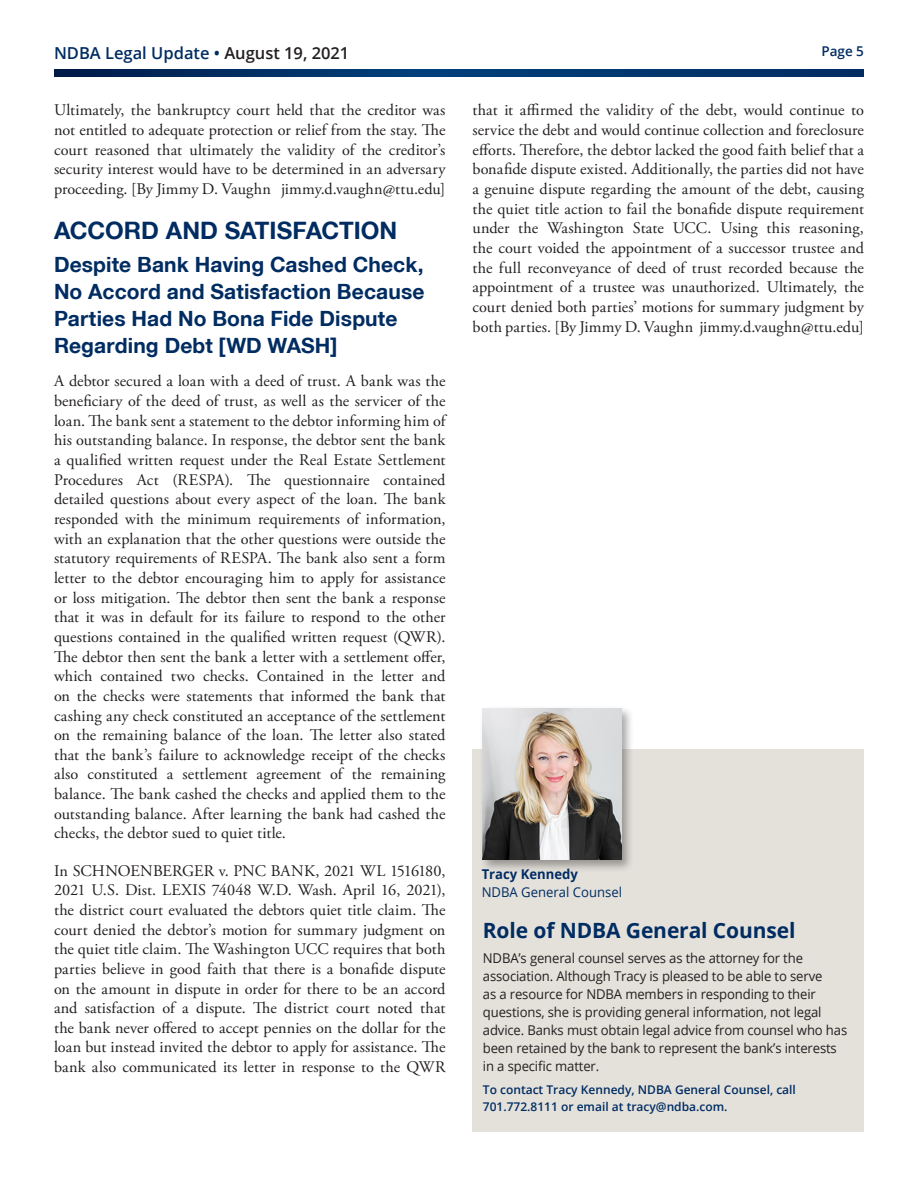
<style>
.page{position:relative;width:918px;height:1188px;background:#fff}
.page>*{position:absolute;margin:0;border:0;box-sizing:border-box;transform-origin:0 0}
.t1{font:700 24px "Helvetica Neue";color:#002c62}
.t2{font:700 21px/27px "Helvetica Neue";letter-spacing:.005em;color:#002c62}
.t3{font:700 21px "Open Sans";letter-spacing:-.005em;color:#002c62}
.t4{font:600 16.5px "Open Sans";color:#002c62}
.t5{font:16.2px/19.6px "Adobe Garamond Pro";letter-spacing:.005em;color:#231f20;text-align:justify}
.t6{font:13.5px/18px "Open Sans";letter-spacing:-.01em;color:#231f20}
.t7{font:13.5px "Open Sans";color:#002c62}
.t8{font:700 13.5px "Open Sans";color:#002c62}
.t9{font:600 13.5px "Open Sans";color:#002c62}
.t10{font:600 12px/16.5px "Open Sans";color:#002c62}
.s1{color:#231f20}
</style>
<div class="page">
<svg style="left:54px;top:69px;width:810px;height:8px;background:#003269"></svg>
<div style="left:472px;top:749px;width:392px;height:382px;background:#e4e1db"></div>
<div style="left:479px;top:705px;width:155px;height:168px;background:#231f20;opacity:.4"></div>
<img style="left:483px;top:708px;width:139px;height:152px">
<p class="t4" style="left:54px;top:41px;width:297px">NDBA Legal Update • <span class="s1">August 19, 2021</span></p>
<p class="t9" style="left:821px;top:42px;width:44px">Page 5</p>
<p class="t5" style="left:54px;top:101px;width:393px">Ultimately, the bankruptcy court held that the creditor was not entitled to adequate protection or relief from the stay. The court reasoned that ultimately the validity of the creditor’s security interest would have to be determined in an adversary proceeding. [By Jimmy D. Vaughn jimmy.d.vaughn@ttu.edu]</p>
<h1 class="t1" style="left:54px;top:219px;width:345px">ACCORD AND SATISFACTION</h1>
<p class="t2" style="left:54px;top:253px;width:372px">Despite Bank Having Cashed Check,<br>No Accord and Satisfaction Because<br>Parties Had No Bona Fide Dispute<br>Regarding Debt [WD WASH]</p>
<p class="t5" style="left:54px;top:372px;width:393px">A debtor secured a loan with a deed of trust. A bank was the beneficiary of the deed of trust, as well as the servicer of the loan. The bank sent a statement to the debtor informing him of his outstanding balance. In response, the debtor sent the bank a qualified written request under the Real Estate Settlement Procedures Act (RESPA). The questionnaire contained detailed questions about every aspect of the loan. The bank responded with the minimum requirements of information, with an explanation that the other questions were outside the statutory requirements of RESPA. The bank also sent a form letter to the debtor encouraging him to apply for assistance or loss mitigation. The debtor then sent the bank a response that it was in default for its failure to respond to the other questions contained in the qualified written request (QWR).<br>The debtor then sent the bank a letter with a settlement offer, which contained two checks. Contained in the letter and on the checks were statements that informed the bank that cashing any check constituted an acceptance of the settlement on the remaining balance of the loan. The letter also stated that the bank’s failure to acknowledge receipt of the checks also constituted a settlement agreement of the remaining balance. The bank cashed the checks and applied them to the outstanding balance. After learning the bank had cashed the checks, the debtor sued to quiet title.</p>
<p class="t5" style="left:54px;top:861px;width:393px">In SCHNOENBERGER v. PNC BANK, 2021 WL 1516180, 2021 U.S. Dist. LEXIS 74048 W.D. Wash. April 16, 2021), the district court evaluated the debtors quiet title claim. The court denied the debtor’s motion for summary judgment on the quiet title claim. The Washington UCC requires that both parties believe in good faith that there is a bonafide dispute on the amount in dispute in order for there to be an accord and satisfaction of a dispute. The district court noted that the bank never offered to accept pennies on the dollar for the loan but instead invited the debtor to apply for assistance. The bank also communicated its letter in response to the QWR</p>
<p class="t5" style="left:472px;top:101px;width:393px">that it affirmed the validity of the debt, would continue to service the debt and would continue collection and foreclosure efforts. Therefore, the debtor lacked the good faith belief that a bonafide dispute existed. Additionally, the parties did not have a genuine dispute regarding the amount of the debt, causing the quiet title action to fail the bonafide dispute requirement under the Washington State UCC. Using this reasoning, the court voided the appointment of a successor trustee and the full reconveyance of deed of trust recorded because the appointment of a trustee was unauthorized. Ultimately, the court denied both parties’ motions for summary judgment by both parties. [By Jimmy D. Vaughn jimmy.d.vaughn@ttu.edu]</p>
<p class="t8" style="left:482px;top:864px;width:98px">Tracy Kennedy</p>
<p class="t7" style="left:482px;top:882px;width:142px">NDBA General Counsel</p>
<p class="t3" style="left:483px;top:916px;width:314px">Role of NDBA General Counsel</p>
<p class="t6" style="left:483px;top:949px;width:366px">NDBA’s general counsel serves as the attorney for the association. Although Tracy is pleased to be able to serve<br>as a resource for NDBA members in responding to their questions, she is providing general information, not legal advice. Banks must obtain legal advice from counsel who has been retained by the bank to represent the bank’s interests in a specific matter.</p>
<p class="t10" style="left:483px;top:1082px;width:315px">To contact Tracy Kennedy, NDBA General Counsel, call<br>701.772.8111 or email at tracy@ndba.com.</p>
</div>
